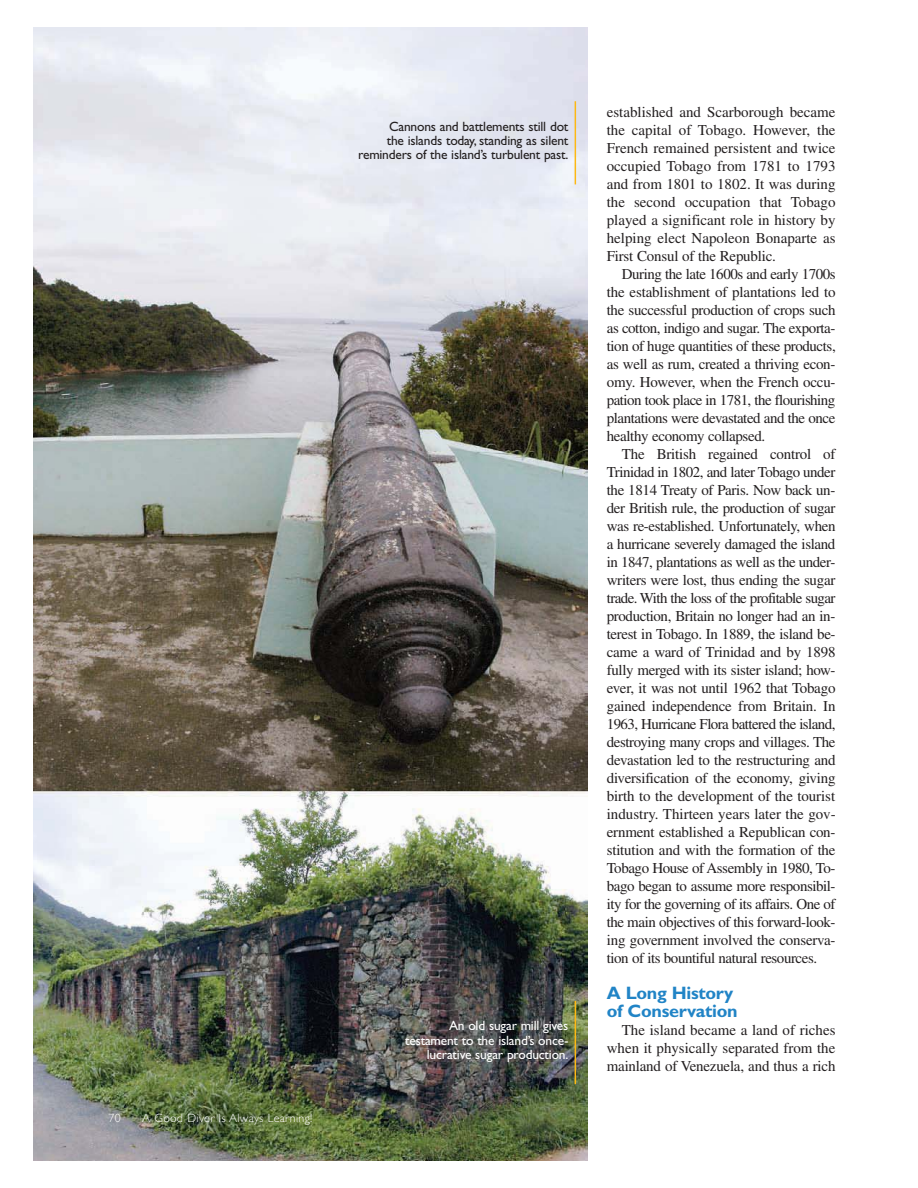
<style>
.page{position:relative;width:918px;height:1188px;background:#fff}
.page>*{position:absolute;margin:0;border:0;box-sizing:border-box;transform-origin:0 0}
.t1{font:700 18px/18px "Gill Sans";letter-spacing:-.015em;color:#2184c6}
.t2{font:15px/18px "Times";letter-spacing:-.015em;color:#231f20;text-align:justify}
.t3{font:13.5px/14.2px "Gill Sans";letter-spacing:-.015em;color:#231f20;text-align:right}
.t4{font:13.5px/14.2px "Gill Sans";letter-spacing:-.015em;color:#fff;text-align:right}
.t5{font:300 12px "Gill Sans";letter-spacing:.025em;color:#fff}
</style>
<div class="page">
<img style="left:34px;top:27px;width:553px;height:1134px">
<hr style="left:575px;top:101px;width:1px;height:83px;background:#fdb813">
<hr style="left:575px;top:1001px;width:1px;height:83px;background:#fdb813">
<p class="t5" style="left:108px;top:1114px;width:14px">70</p>
<p class="t5" style="left:142px;top:1114px;width:172px">A Good Diver Is Always Learning!</p>
<p class="t3" style="left:358px;top:121px;width:212px">Cannons and battlements still dot<br>the islands today, standing as silent reminders of the island’s turbulent past.</p>
<p class="t4" style="left:405px;top:1020px;width:165px">An old sugar mill gives testament to the island’s once&shy;lucrative sugar production.</p>
<p class="t2" style="left:607px;top:104px;width:230px">established and Scarborough became the capital of Tobago. However, the French remained persistent and twice occupied Tobago from 1781 to 1793 and from 1801 to 1802. It was during the second occupation that Tobago played a significant role in history by helping elect Napoleon Bonaparte as First Consul of the Republic.</p>
<p class="t2" style="left:607px;top:266px;width:230px;text-indent:15px">During the late 1600s and early 1700s the establishment of plantations led to the successful production of crops such as cotton, indigo and sugar. The exporta&shy;tion of huge quantities of these products, as well as rum, created a thriving econ&shy;omy. However, when the French occu&shy;pation took place in 1781, the flourishing plantations were devastated and the once healthy economy collapsed.</p>
<p class="t2" style="left:607px;top:446px;width:230px;text-indent:15px">The British regained control of Trinidad in 1802, and later Tobago under the 1814 Treaty of Paris. Now back un&shy;der British rule, the production of sugar was re-established. Unfortunately, when a hurricane severely damaged the island in 1847, plantations as well as the under&shy;writers were lost, thus ending the sugar trade. With the loss of the profitable sugar production, Britain no longer had an in&shy;terest in Tobago. In 1889, the island be&shy;came a ward of Trinidad and by 1898 fully merged with its sister island; how&shy;ever, it was not until 1962 that Tobago gained independence from Britain. In 1963, Hurricane Flora battered the island, destroying many crops and villages. The devastation led to the restructuring and diversification of the economy, giving birth to the development of the tourist industry. Thirteen years later the gov&shy;ernment established a Republican con&shy;stitution and with the formation of the Tobago House of Assembly in 1980, To&shy;bago began to assume more responsibil&shy;ity for the governing of its affairs. One of the main objectives of this forward-look&shy;ing government involved the conserva&shy;tion of its bountiful natural resources.</p>
<p class="t1" style="left:607px;top:986px;width:132px">A Long History of Conservation</p>
<p class="t2" style="left:607px;top:1022px;width:230px;text-indent:15px">The island became a land of riches when it physically separated from the mainland of Venezuela, and thus a rich</p>
</div>
